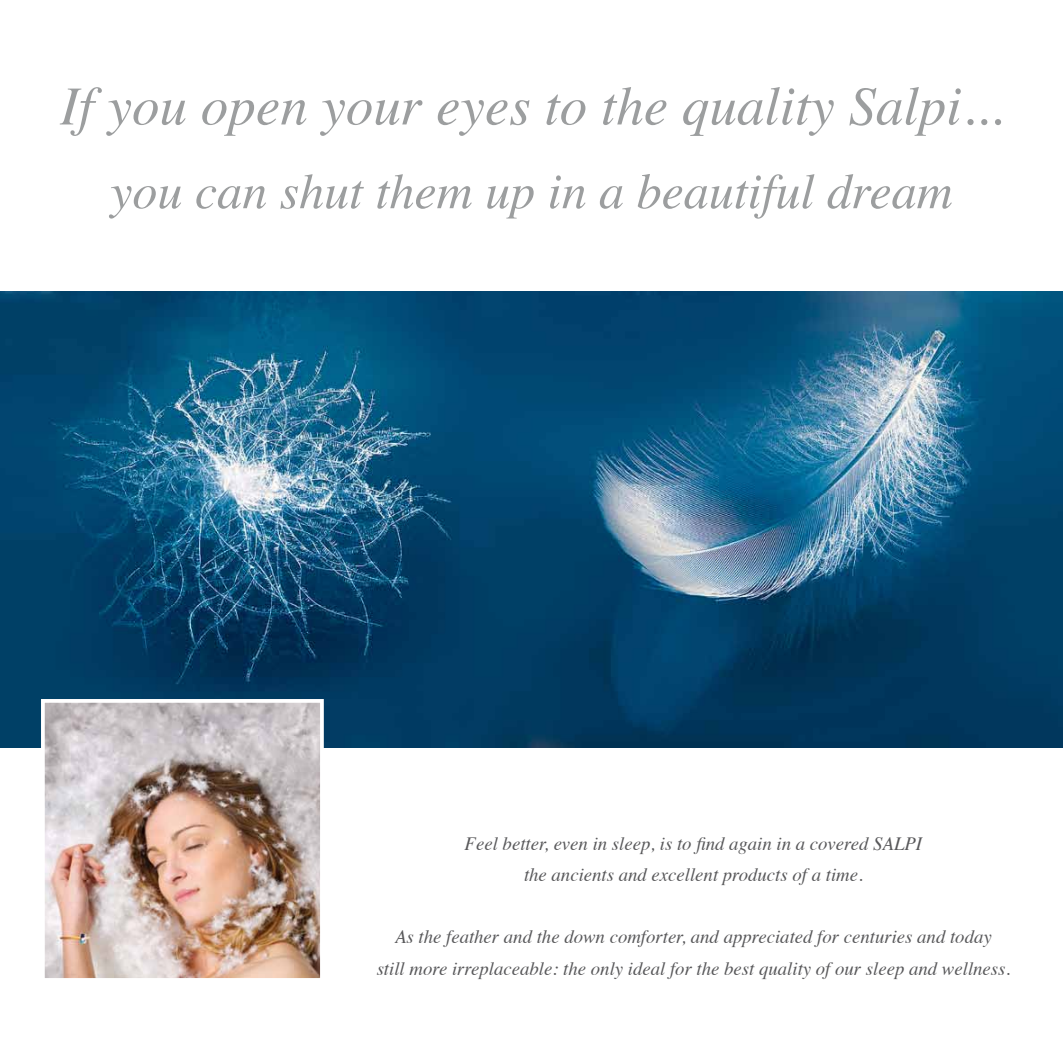
<style>
.page{position:relative;width:1063px;height:1063px;background:#fff}
.page>*{position:absolute;margin:0;border:0;box-sizing:border-box;transform-origin:0 0}
.t1{font:italic 55px "Times";color:#9c9e9f}
.t2{font:italic 50px "Times";color:#9c9e9f}
.t3{font:italic 18.75px/31.2px "Times";color:#58585a;text-align:center}
</style>
<div class="page">
<img style="left:0;top:291px;width:1063px;height:456px">
<img style="left:46px;top:704px;width:273px;height:273px">
<div style="left:41px;top:699px;width:283px;height:283px;border:4px solid #fff"></div>
<h1 class="t1" style="left:60px;top:58px;width:944px">If you open your eyes to the quality Salpi...</h1>
<h2 class="t2" style="left:110px;top:148px;width:844px">you can shut them up in a beautiful dream</h2>
<p class="t3" style="left:465px;top:827px;width:459px">Feel better, even in sleep, is to find again in a covered SALPI the ancients and excellent products of a time.</p>
<p class="t3" style="left:377px;top:920px;width:635px">As the feather and the down comforter, and appreciated for centuries and today<br>still more irreplaceable: the only ideal for the best quality of our sleep and wellness.</p>
</div>
